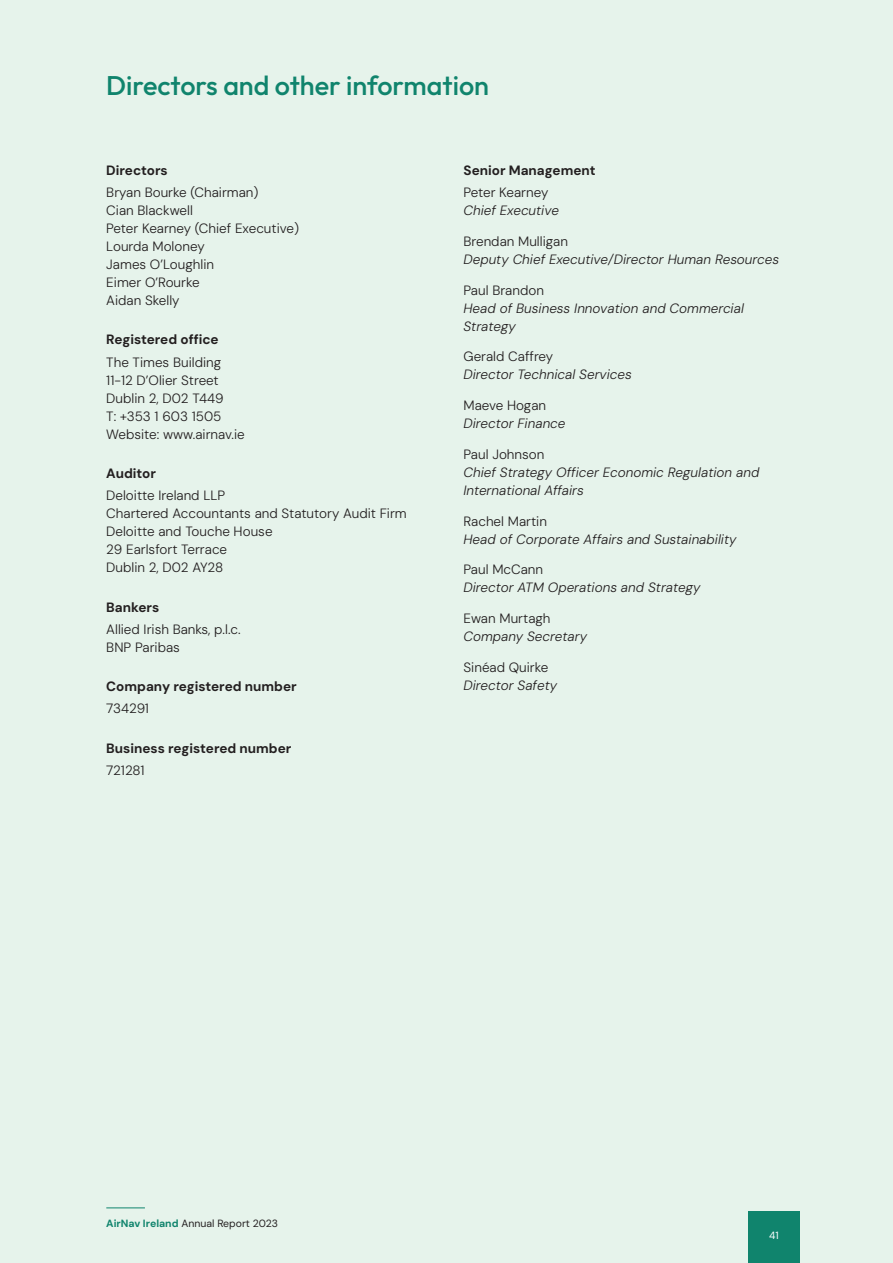
<style>
.page{position:relative;width:893px;height:1263px;background:#e6f3eb}
.page>*{position:absolute;margin:0;border:0;box-sizing:border-box;transform-origin:0 0}
.t1{font:500 27px "Outfit";color:#10846d}
.t2{font:300 13.5px/18px "DM Sans";color:#231f20}
.t3{font:italic 300 13.5px/18px "DM Sans";color:#231f20}
.t4{font:700 13.5px "DM Sans";color:#231f20}
.t5{font:10.5px "DM Sans";color:#231f20}
.t6{font:10.5px "DM Sans";color:#fff}
.s1{font-weight:700;color:#10846d}
</style>
<div class="page">
<hr style="left:106px;top:1207px;width:39px;height:1px;background:#10846d">
<div style="left:748px;top:1212px;width:51px;height:51px;background:#10846d"></div>
<h1 class="t1" style="left:106px;top:68px;width:384px">Directors and other information</h1>
<p class="t4" style="left:106px;top:162px;width:63px">Directors</p>
<p class="t2" style="left:106px;top:183px;width:194px">Bryan Bourke (Chairman)<br>Cian Blackwell<br>Peter Kearney (Chief Executive)<br>Lourda Moloney<br>James O’Loughlin<br>Eimer O’Rourke<br>Aidan Skelly</p>
<p class="t4" style="left:106px;top:331px;width:114px">Registered office</p>
<p class="t2" style="left:106px;top:353px;width:140px">The Times Building<br>11-12 D’Olier Street<br>Dublin 2, D02 T449<br>T: +353 1 603 1505<br>Website: www.airnav.ie</p>
<p class="t4" style="left:106px;top:465px;width:51px">Auditor</p>
<p class="t2" style="left:106px;top:486px;width:302px">Deloitte Ireland LLP<br>Chartered Accountants and Statutory Audit Firm<br>Deloitte and Touche House<br>29 Earlsfort Terrace<br>Dublin 2, D02 AY28</p>
<p class="t4" style="left:106px;top:598px;width:54px">Bankers</p>
<p class="t2" style="left:106px;top:620px;width:136px">Allied Irish Banks, p.l.c.<br>BNP Paribas</p>
<p class="t4" style="left:106px;top:678px;width:192px">Company registered number</p>
<p class="t2" style="left:106px;top:699px;width:44px">734291</p>
<p class="t4" style="left:106px;top:739px;width:187px">Business registered number</p>
<p class="t2" style="left:106px;top:761px;width:40px">721281</p>
<p class="t4" style="left:463px;top:162px;width:134px">Senior Management</p>
<p class="t2" style="left:463px;top:183px;width:86px">Peter Kearney</p>
<p class="t3" style="left:463px;top:201px;width:97px">Chief Executive</p>
<p class="t2" style="left:463px;top:232px;width:106px">Brendan Mulligan</p>
<p class="t3" style="left:463px;top:250px;width:317px">Deputy Chief Executive/Director Human Resources</p>
<p class="t2" style="left:463px;top:281px;width:82px">Paul Brandon</p>
<p class="t3" style="left:463px;top:299px;width:282px">Head of Business Innovation and Commercial<br>Strategy</p>
<p class="t2" style="left:463px;top:348px;width:91px">Gerald Caffrey</p>
<p class="t3" style="left:463px;top:366px;width:170px">Director Technical Services</p>
<p class="t2" style="left:463px;top:396px;width:84px">Maeve Hogan</p>
<p class="t3" style="left:463px;top:414px;width:104px">Director Finance</p>
<p class="t2" style="left:463px;top:445px;width:82px">Paul Johnson</p>
<p class="t3" style="left:463px;top:463px;width:297px">Chief Strategy Officer Economic Regulation and<br>International Affairs</p>
<p class="t2" style="left:463px;top:512px;width:85px">Rachel Martin</p>
<p class="t3" style="left:463px;top:530px;width:274px">Head of Corporate Affairs and Sustainability</p>
<p class="t2" style="left:463px;top:561px;width:81px">Paul McCann</p>
<p class="t3" style="left:463px;top:579px;width:238px">Director ATM Operations and Strategy</p>
<p class="t2" style="left:463px;top:609px;width:89px">Ewan Murtagh</p>
<p class="t3" style="left:463px;top:627px;width:125px">Company Secretary</p>
<p class="t2" style="left:463px;top:658px;width:86px">Sinéad Quirke</p>
<p class="t3" style="left:463px;top:676px;width:95px">Director Safety</p>
<p class="t5" style="left:106px;top:1216px;width:173px"><span class="s1">AirNav Ireland</span> Annual Report 2023</p>
<p class="t6" style="left:769px;top:1229px;width:11px">41</p>
</div>
